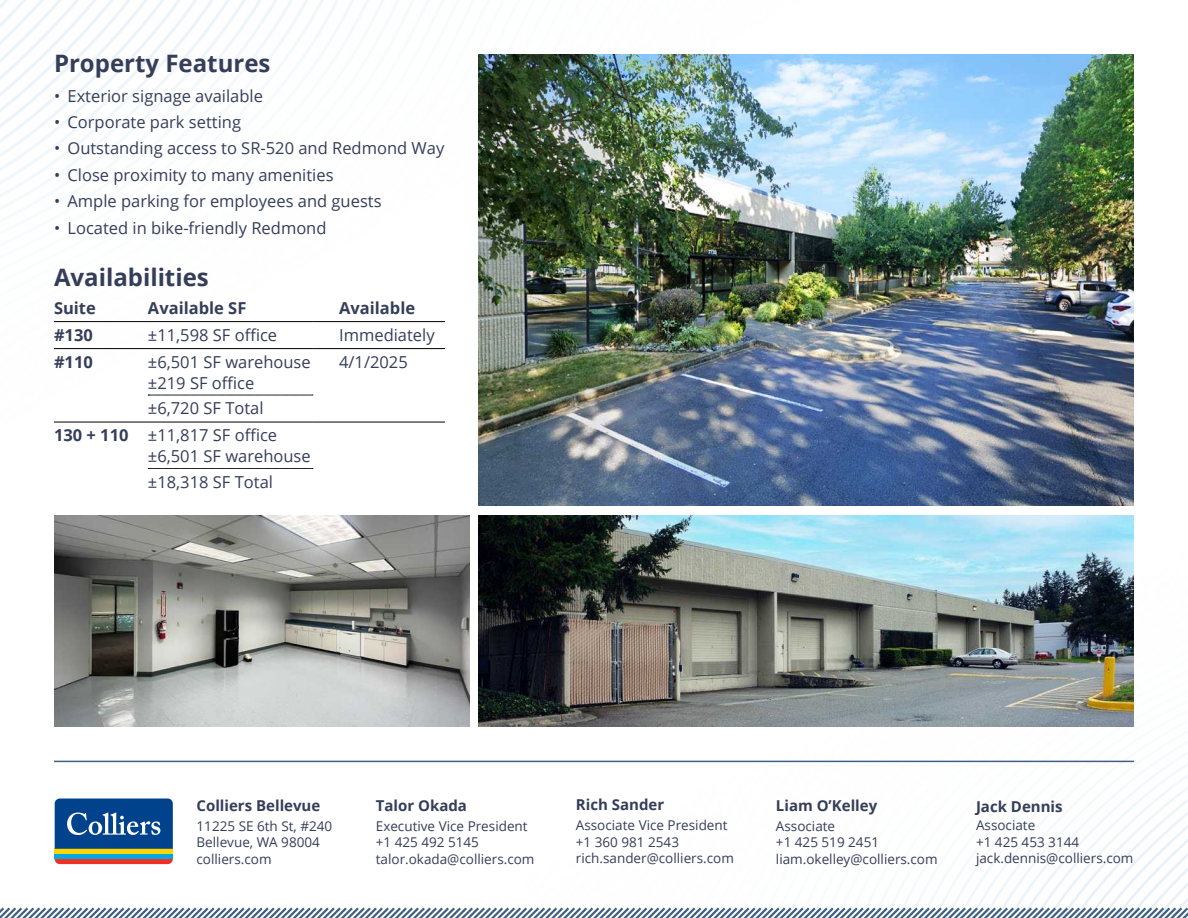
<style>
.page{position:relative;width:1188px;height:918px;background:#fff}
.page>*{position:absolute;margin:0;border:0;box-sizing:border-box;transform-origin:0 0}
.t1{font:700 24px "Open Sans";color:#353e59}
.t2{font:16.5px/21px "Open Sans";color:#353e59}
.t3{font:700 16.5px "Open Sans";color:#353e59}
.t4{font:700 15px "Open Sans";color:#353e59}
.t5{font:13.5px/16.5px "Open Sans";color:#353e59}
.s1{font-weight:700}
</style>
<div class="page">
<img style="left:384px;top:505px;width:804px;height:400px">
<img style="left:54px;top:515px;width:415px;height:212px">
<img style="left:478px;top:515px;width:656px;height:212px">
<img style="left:478px;top:54px;width:656px;height:451px">
<svg style="left:53px;top:797px;width:122px;height:69px"></svg>
<div style="left:55px;top:854px;width:118px;height:5px;background:#00a8e4"></div>
<div style="left:55px;top:849px;width:118px;height:5px;background:#ffd600"></div>
<svg style="left:55px;top:859px;width:118px;height:5px"></svg>
<svg style="left:55px;top:799px;width:118px;height:50px;background:#1d5898"></svg>
<svg style="left:0;top:905px;width:1188px;height:13px"></svg>
<hr style="left:54px;top:761px;width:1080px;height:1px;background:#3f6082">
<hr style="left:54px;top:321px;width:94px;height:1px;background:#000">
<hr style="left:148px;top:321px;width:164px;height:1px;background:#000">
<hr style="left:312px;top:321px;width:133px;height:1px;background:#000">
<hr style="left:54px;top:348px;width:94px;height:1px;background:#000">
<hr style="left:148px;top:348px;width:164px;height:1px;background:#000">
<hr style="left:312px;top:348px;width:133px;height:1px;background:#000">
<hr style="left:54px;top:422px;width:94px;height:1px;background:#000">
<hr style="left:312px;top:422px;width:133px;height:1px;background:#000">
<svg style="left:148px;top:395px;width:165px;height:1px"></svg>
<hr style="left:148px;top:422px;width:164px;height:1px;background:#000">
<svg style="left:148px;top:468px;width:165px;height:1px"></svg>
<h1 class="t1" style="left:54px;top:47px;width:218px">Property Features</h1>
<p class="t2" style="left:54px;top:85px;width:210px">• Exterior signage available</p>
<p class="t2" style="left:54px;top:111px;width:189px">• Corporate park setting</p>
<p class="t2" style="left:54px;top:138px;width:392px">• Outstanding access to SR-520 and Redmond Way</p>
<p class="t2" style="left:54px;top:164px;width:281px">• Close proximity to many amenities</p>
<p class="t2" style="left:54px;top:190px;width:329px">• Ample parking for employees and guests</p>
<p class="t2" style="left:54px;top:217px;width:274px">• Located in bike-friendly Redmond</p>
<h1 class="t1" style="left:54px;top:261px;width:156px">Availabilities</h1>
<p class="t3" style="left:54px;top:297px;width:43px">Suite</p>
<p class="t3" style="left:148px;top:297px;width:100px">Available SF</p>
<p class="t3" style="left:339px;top:297px;width:77px">Available</p>
<p class="t3" style="left:54px;top:324px;width:40px">#130</p>
<p class="t2" style="left:148px;top:325px;width:131px">±11,598 SF office</p>
<p class="t2" style="left:339px;top:325px;width:97px">Immediately</p>
<p class="t3" style="left:54px;top:350px;width:40px">#110</p>
<p class="t2" style="left:148px;top:351px;width:164px">±6,501 SF warehouse ±219 SF office</p>
<p class="t2" style="left:339px;top:351px;width:70px">4/1/2025</p>
<p class="t2" style="left:54px;top:394px;width:225px;line-height:27px;text-indent:94px">±6,720 SF Total<br><span class="s1">130 + 110</span> ±11,817 SF office</p>
<p class="t2" style="left:148px;top:443px;width:164px;line-height:25.5px">±6,501 SF warehouse ±18,318 SF Total</p>
<p class="t4" style="left:197px;top:795px;width:125px">Colliers Bellevue</p>
<p class="t5" style="left:197px;top:818px;width:137px">11225 SE 6th St, #240<br>Bellevue, WA 98004 colliers.com</p>
<p class="t4" style="left:376px;top:795px;width:93px">Talor Okada</p>
<p class="t5" style="left:376px;top:818px;width:160px">Executive Vice President +1 425 492 5145 talor.okada@colliers.com</p>
<p class="t4" style="left:576px;top:794px;width:90px">Rich Sander</p>
<p class="t5" style="left:576px;top:817px;width:160px">Associate Vice President +1 360 981 2543 rich.sander@colliers.com</p>
<p class="t4" style="left:776px;top:795px;width:103px">Liam O’Kelley</p>
<p class="t5" style="left:776px;top:818px;width:163px">Associate<br>+1 425 519 2451 liam.okelley@colliers.com</p>
<p class="t4" style="left:976px;top:796px;width:88px">Jack Dennis</p>
<p class="t5" style="left:976px;top:817px;width:159px">Associate<br>+1 425 453 3144 jack.dennis@colliers.com</p>
</div>
